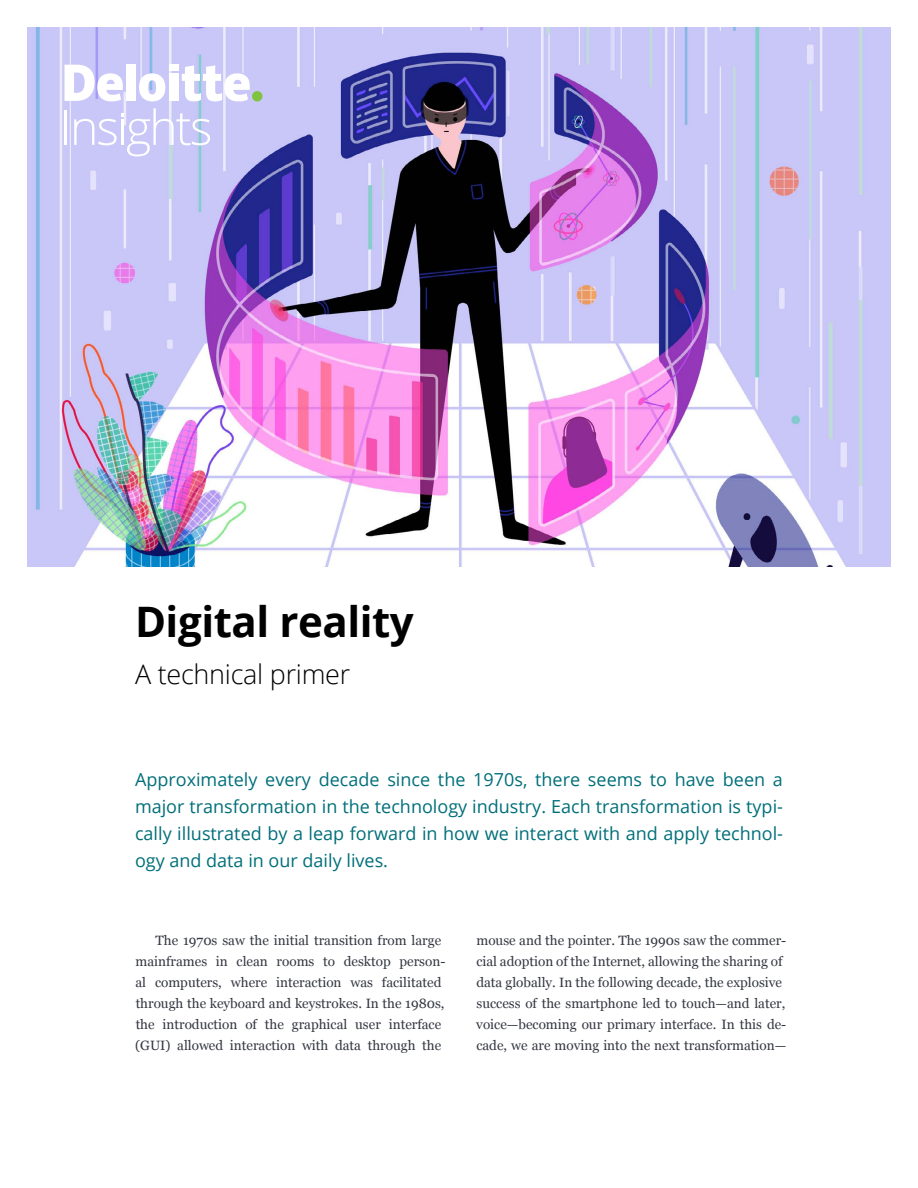
<style>
.page{position:relative;width:918px;height:1188px;background:#fff}
.page>*{position:absolute;margin:0;border:0;box-sizing:border-box;transform-origin:0 0}
.t1{font:700 42px "Open Sans";letter-spacing:-.01em;color:#000}
.t2{font:300 27px "Open Sans";letter-spacing:-.01em;color:#000}
.t3{font:18px/27px "Open Sans";color:#006f79;text-align:justify}
.t4{font:13.5px/21px "Georgia";color:#343741}
</style>
<div class="page">
<img style="left:28px;top:27px;width:862px;height:540px">
<div style="left:252px;top:91px;width:10px;height:11px;background:#80c342;border-radius:50%"></div>
<div style="left:126px;top:64px;width:9px;height:37px;background:#fff"></div>
<svg style="left:139px;top:73px;width:26px;height:28px"></svg>
<div style="left:169px;top:74px;width:9px;height:27px;background:#fff"></div>
<div style="left:169px;top:64px;width:9px;height:7px;background:#fff"></div>
<svg style="left:182px;top:65px;width:68px;height:36px"></svg>
<svg style="left:64px;top:65px;width:59px;height:36px"></svg>
<hr style="left:65px;top:111px;width:2px;height:34px;background:#fff">
<svg style="left:74px;top:108px;width:136px;height:48px;background:#d0d0f8"></svg>
<h1 class="t1" style="left:135px;top:593px;width:280px">Digital reality</h1>
<h2 class="t2" style="left:135px;top:656px;width:217px">A technical primer</h2>
<p class="t3" style="left:135px;top:766px;width:650px">Approximately every decade since the 1970s, there seems to have been a major transformation in the technology industry. Each transformation is typi&shy;cally illustrated by a leap forward in how we interact with and apply technol&shy;ogy and data in our daily lives.</p>
<p class="t4" style="left:135px;top:929px;width:312px;text-indent:20px">The 1970s saw the initial transition from large mainframes in clean rooms to desktop person&shy;al computers, where interaction was facilitated through the keyboard and keystrokes. In the 1980s, the introduction of the graphical user interface (GUI) allowed interaction with data through the</p>
<p class="t4" style="left:476px;top:929px;width:312px">mouse and the pointer. The 1990s saw the commer&shy;cial adoption of the Internet, allowing the sharing of data globally. In the following decade, the explosive success of the smartphone led to touch—and later, voice—becoming our primary interface. In this de&shy;cade, we are moving into the next transformation—</p>
</div>
